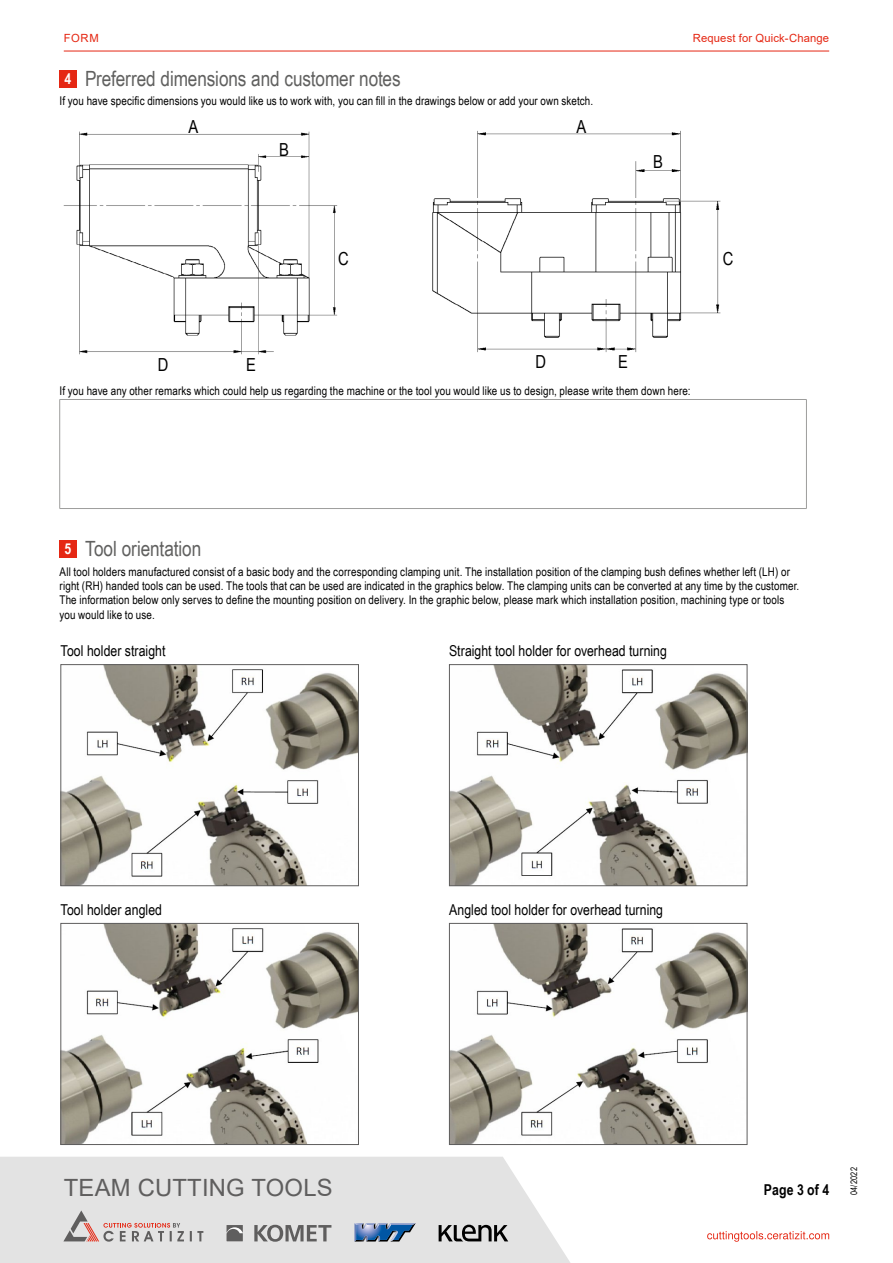
<style>
.page{position:relative;width:893px;height:1263px;background:#fff}
.page>*{position:absolute;margin:0;border:0;box-sizing:border-box;transform-origin:0 0}
.t1{font:23.85px "Arial";letter-spacing:.01em;color:#5f5e5e}
.t2{font:21px "Arial Narrow";letter-spacing:-.005em;color:#60605f}
.t3{font:18px "Arial Narrow";color:#000}
.t4{font:15px "Arial Narrow";letter-spacing:.005em;color:#000}
.t5{font:700 15px "Arial Narrow";letter-spacing:.005em;color:#000}
.t6{font:12px/14.4px "Arial Narrow";letter-spacing:.01em;color:#000}
.t7{font:11.25px "Arial";letter-spacing:.015em;color:#e52713}
.t8{font:9px "Arial Narrow";letter-spacing:.025em;color:#000}
.s1{font-weight:700;font-size:15px;color:#fff}
</style>
<div class="page">
<img style="left:62px;top:666px;width:295px;height:218px">
<div style="left:60px;top:664px;width:299px;height:222px;border:1px solid #5f5e5e"></div>
<img style="left:451px;top:666px;width:294px;height:218px">
<div style="left:449px;top:664px;width:298px;height:222px;border:1px solid #5f5e5e"></div>
<img style="left:451px;top:925px;width:294px;height:218px">
<div style="left:449px;top:923px;width:298px;height:222px;border:1px solid #5f5e5e"></div>
<img style="left:62px;top:925px;width:295px;height:218px">
<div style="left:60px;top:923px;width:299px;height:222px;border:1px solid #5f5e5e"></div>
<img style="left:63px;top:131px;width:275px;height:224px">
<img style="left:432px;top:130px;width:289px;height:223px">
<hr style="left:64px;top:51px;width:765px;height:1px;background:#e52713">
<svg style="left:0;top:1157px;width:570px;height:106px;background:#e4e4e4"></svg>
<svg style="left:63px;top:1210px;width:140px;height:31px;background:#d2c8c8"></svg>
<svg style="left:254px;top:1225px;width:77px;height:17px"></svg>
<svg style="left:226px;top:1225px;width:17px;height:16px"></svg>
<svg style="left:439px;top:1225px;width:69px;height:16px"></svg>
<svg style="left:354px;top:1223px;width:62px;height:18px"></svg>
<svg style="left:707px;top:1231px;width:122px;height:11px"></svg>
<div style="left:60px;top:70px;width:17px;height:17px;background:#e52713"></div>
<div style="left:60px;top:540px;width:17px;height:17px;background:#e52713"></div>
<hr style="left:60px;top:399px;width:747px;height:1px;background:#9d9d9c">
<hr style="left:59px;top:400px;width:1px;height:108px;background:#9d9d9c">
<hr style="left:806px;top:400px;width:1px;height:108px;background:#9d9d9c">
<hr style="left:60px;top:508px;width:747px;height:1px;background:#9d9d9c">
<p class="t7" style="left:64px;top:31px;width:36px">FORM</p>
<p class="t7" style="left:693px;top:31px;width:138px">Request for Quick-Change</p>
<h2 class="t2" style="left:65px;top:63px;width:338px"><span class="s1">4</span> Preferred dimensions and customer notes</h2>
<p class="t6" style="left:60px;top:94px;width:535px">If you have specific dimensions you would like us to work with, you can fill in the drawings below or add your own sketch.</p>
<h3 class="t3" style="left:189px;top:113px;width:11px">A</h3>
<h3 class="t3" style="left:279px;top:136px;width:11px">B</h3>
<h3 class="t3" style="left:338px;top:246px;width:12px">C</h3>
<h3 class="t3" style="left:577px;top:113px;width:11px">A</h3>
<h3 class="t3" style="left:653px;top:149px;width:11px">B</h3>
<h3 class="t3" style="left:723px;top:245px;width:12px">C</h3>
<h3 class="t3" style="left:158px;top:351px;width:12px">D</h3>
<h3 class="t3" style="left:246px;top:351px;width:11px">E</h3>
<h3 class="t3" style="left:536px;top:349px;width:12px">D</h3>
<h3 class="t3" style="left:618px;top:349px;width:11px">E</h3>
<p class="t6" style="left:60px;top:383px;width:633px">If you have any other remarks which could help us regarding the machine or the tool you would like us to design, please write them down here:</p>
<h2 class="t2" style="left:65px;top:534px;width:138px"><span class="s1">5</span> Tool orientation</h2>
<p class="t6" style="left:60px;top:564px;width:741px">All tool holders manufactured consist of a basic body and the corresponding clamping unit. The installation position of the clamping bush defines whether left (LH) or right (RH) handed tools can be used. The tools that can be used are indicated in the graphics below. The clamping units can be converted at any time by the customer.<br>The information below only serves to define the mounting position on delivery. In the graphic below, please mark which installation position, machining type or tools you would like to use.</p>
<p class="t4" style="left:60px;top:640px;width:107px">Tool holder straight</p>
<p class="t4" style="left:60px;top:898px;width:103px">Tool holder angled</p>
<p class="t4" style="left:449px;top:640px;width:219px">Straight tool holder for overhead turning</p>
<p class="t4" style="left:449px;top:898px;width:216px">Angled tool holder for overhead turning</p>
<h1 class="t1" style="left:64px;top:1171px;width:270px">TEAM CUTTING TOOLS</h1>
<p class="t5" style="left:764px;top:1179px;width:67px">Page 3 of 4</p>
<p class="t8" style="left:847px;top:1195px;width:30px;rotate:-90deg">04/2022</p>
</div>
